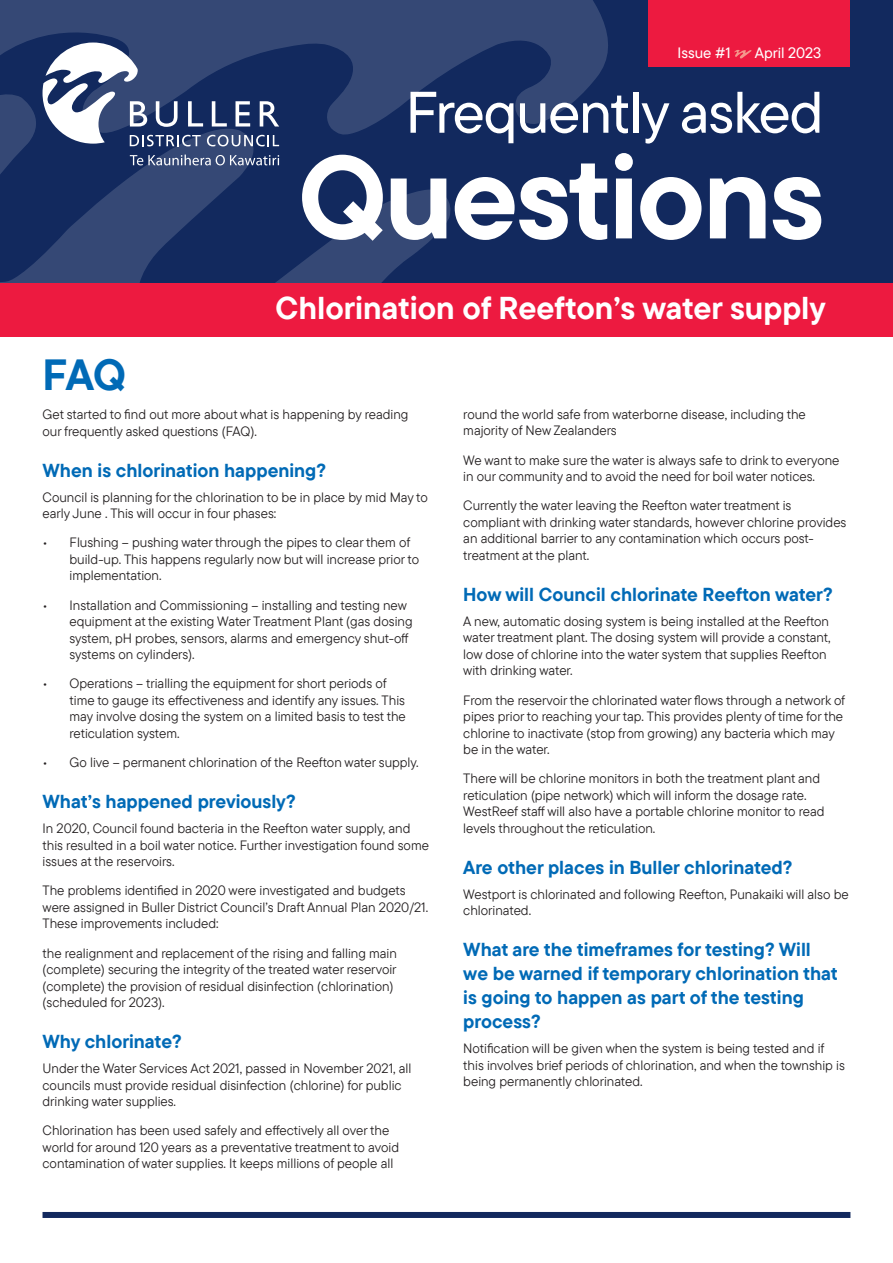
<style>
.page{position:relative;width:893px;height:1263px;background:#fff}
.page>*{position:absolute;margin:0;border:0;box-sizing:border-box;transform-origin:0 0}
.t1{font:700 117.45px "TT Commons Pro";letter-spacing:-.02em;color:#fff}
.t2{font:500 58.5px "TT Commons Pro";letter-spacing:-.02em;color:#fff}
.Headline{font:700 43.5px "TT Commons Pro Trl";color:#016ab6}
.t3{font:700 31.5px "TT Commons Pro";color:#fff}
.Subheader{font:700 18.75px/24px "TT Commons Pro";color:#016ab6}
.Body{font:500 15px "TT Commons Pro";color:#fff}
.Body-2{font:13.5px/16.5px "TT Commons Pro";color:#231f20}
</style>
<div class="page">
<div style="left:0;top:0;width:893px;height:285px;background:#12295e"></div>
<svg style="left:0;top:0;width:610px;height:284px"></svg>
<svg style="left:43px;top:43px;width:236px;height:103px"></svg>
<svg style="left:130px;top:155px;width:149px;height:10px"></svg>
<div style="left:43px;top:1212px;width:807px;height:6px;background:#12295e"></div>
<div style="left:648px;top:0;width:202px;height:67px;background:#ed1a40"></div>
<svg style="left:734px;top:50px;width:18px;height:9px"></svg>
<div style="left:0;top:284px;width:893px;height:53px;background:#ed1a40"></div>
<p class="Body" style="left:678px;top:42px;width:54px">Issue #1</p>
<p class="Body" style="left:755px;top:42px;width:68px">April 2023</p>
<h2 class="t2" style="left:406px;top:70px;width:419px">Frequently asked</h2>
<h1 class="t1" style="left:298px;top:108px;width:528px">Questions</h1>
<p class="t3" style="left:275px;top:284px;width:552px">Chlorination of Reefton’s water supply</p>
<p class="Headline" style="left:43px;top:342px;width:85px">FAQ</p>
<p class="Body-2" style="left:43px;top:406px;width:367px">Get started to find out more about what is happening by reading our frequently asked questions (FAQ).</p>
<p class="Subheader" style="left:43px;top:458px;width:285px">When is chlorination happening?</p>
<p class="Body-2" style="left:43px;top:489px;width:387px">Council is planning for the chlorination to be in place by mid May to early June . This will occur in four phases:</p>
<p class="Body-2" style="left:70px;top:534px;width:351px;text-indent:-27px">• Flushing – pushing water through the pipes to clear them of build-up. This happens regularly now but will increase prior to implementation.</p>
<p class="Body-2" style="left:70px;top:597px;width:344px;text-indent:-27px">• Installation and Commissioning – installing and testing new equipment at the existing Water Treatment Plant (gas dosing system, pH probes, sensors, alarms and emergency shut-off systems on cylinders).</p>
<p class="Body-2" style="left:70px;top:675px;width:338px;text-indent:-27px">• Operations – trialling the equipment for short periods of time to gauge its effectiveness and identify any issues. This may involve dosing the system on a limited basis to test the reticulation system.</p>
<p class="Body-2" style="left:43px;top:754px;width:378px">• Go live – permanent chlorination of the Reefton water supply.</p>
<p class="Subheader" style="left:43px;top:789px;width:255px">What’s happened previously?</p>
<p class="Body-2" style="left:43px;top:820px;width:388px">In 2020, Council found bacteria in the Reefton water supply, and this resulted in a boil water notice. Further investigation found some issues at the reservoirs.</p>
<p class="Body-2" style="left:43px;top:882px;width:387px">The problems identified in 2020 were investigated and budgets were assigned in Buller District Council’s Draft Annual Plan 2020/21.<br>These improvements included:</p>
<p class="Body-2" style="left:43px;top:945px;width:356px">the realignment and replacement of the rising and falling main (complete) securing the integrity of the treated water reservoir (complete) the provision of residual disinfection (chlorination) (scheduled for 2023).</p>
<p class="Subheader" style="left:43px;top:1029px;width:141px">Why chlorinate?</p>
<p class="Body-2" style="left:43px;top:1060px;width:370px">Under the Water Services Act 2021, passed in November 2021, all councils must provide residual disinfection (chlorine) for public drinking water supplies.</p>
<p class="Body-2" style="left:43px;top:1122px;width:358px">Chlorination has been used safely and effectively all over the world for around 120 years as a preventative treatment to avoid contamination of water supplies. It keeps millions of people all</p>
<p class="Body-2" style="left:463px;top:406px;width:344px">round the world safe from waterborne disease, including the majority of New Zealanders</p>
<p class="Body-2" style="left:463px;top:451px;width:378px">We want to make sure the water is always safe to drink to everyone in our community and to avoid the need for boil water notices.</p>
<p class="Body-2" style="left:463px;top:497px;width:385px">Currently the water leaving the Reefton water treatment is compliant with drinking water standards, however chlorine provides an additional barrier to any contamination which occurs post&shy;treatment at the plant.</p>
<p class="Subheader" style="left:463px;top:582px;width:371px">How will Council chlorinate Reefton water?</p>
<p class="Body-2" style="left:463px;top:613px;width:369px">A new, automatic dosing system is being installed at the Reefton water treatment plant. The dosing system will provide a constant, low dose of chlorine into the water system that supplies Reefton with drinking water.</p>
<p class="Body-2" style="left:463px;top:691px;width:383px">From the reservoir the chlorinated water flows through a network of pipes prior to reaching your tap. This provides plenty of time for the chlorine to inactivate (stop from growing) any bacteria which may be in the water.</p>
<p class="Body-2" style="left:463px;top:770px;width:363px">There will be chlorine monitors in both the treatment plant and reticulation (pipe network) which will inform the dosage rate.<br>WestReef staff will also have a portable chlorine monitor to read levels throughout the reticulation.</p>
<p class="Subheader" style="left:463px;top:855px;width:331px">Are other places in Buller chlorinated?</p>
<p class="Body-2" style="left:463px;top:886px;width:387px">Westport is chlorinated and following Reefton, Punakaiki will also be chlorinated.</p>
<p class="Subheader" style="left:463px;top:938px;width:376px">What are the timeframes for testing? Will we be warned if temporary chlorination that is going to happen as part of the testing process?</p>
<p class="Body-2" style="left:463px;top:1040px;width:383px">Notification will be given when the system is being tested and if this involves brief periods of chlorination, and when the township is being permanently chlorinated.</p>
</div>
